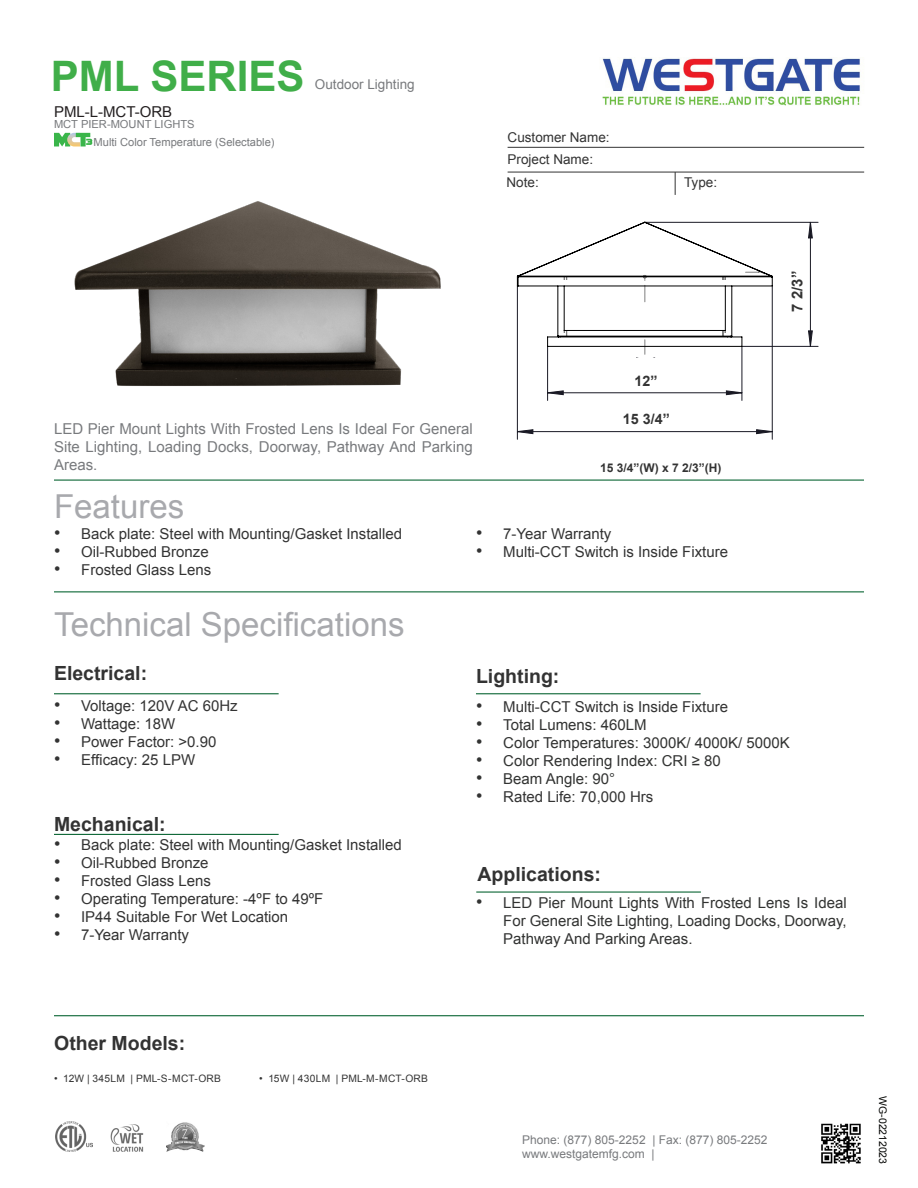
<style>
.page{position:relative;width:918px;height:1188px;background:#fff}
.page>*{position:absolute;margin:0;border:0;box-sizing:border-box;transform-origin:0 0}
.t1{font:700 42px "Arial";color:#40ae49}
.t2{font:33px "Arial";color:#a8a9ad}
.t3{font:700 19.5px "Arial";color:#333}
.t4{font:16.8px "HYSW Long Fang Song";color:#191924}
.t5{font:16.8px "HYSW Long Fang Song";color:#000}
.t6{font:15px "Arial";color:#333}
.t7{font:15px/18px "Arial";color:#323332;text-align:justify}
.t8{font:15px/18px "Arial";color:#787a7d;text-align:justify}
.t9{font:15px "Arial";color:#231f20}
.t10{font:700 15px "Arial";color:#333}
.t11{font:700 14.4px "Arial";color:#333}
.t12{font:13.5px "Arial";color:#333}
.t13{font:13.5px "Arial";color:#787a7d}
.t14{font:12px "Arial";color:#787a7d}
.t15{font:700 12px "Arial";color:#333}
.t16{font:11.1px "Arial";color:#787a7d}
.t17{font:10.5px "Arial";letter-spacing:-.005em;color:#040503}
.t18{font:10.2px "Arial";letter-spacing:.025em;color:#333}
.s1{font-size:18px}
</style>
<div class="page">
<img style="left:74px;top:201px;width:367px;height:185px">
<hr style="left:54px;top:480px;width:810px;height:1px;background:#0d6736">
<hr style="left:508px;top:147px;width:356px;height:1px;background:#333">
<svg style="left:675px;top:173px;width:1px;height:22px"></svg>
<hr style="left:508px;top:172px;width:356px;height:1px;background:#333">
<hr style="left:54px;top:591px;width:810px;height:1px;background:#0d6736">
<hr style="left:54px;top:693px;width:225px;height:1px;background:#0d6736">
<hr style="left:476px;top:693px;width:225px;height:1px;background:#0d6736">
<hr style="left:54px;top:834px;width:225px;height:1px;background:#0d6736">
<img style="left:602px;top:58px;width:258px;height:48px">
<hr style="left:476px;top:891px;width:225px;height:2px;background:#0d6736">
<hr style="left:54px;top:1015px;width:810px;height:1px;background:#0d6736">
<img style="left:821px;top:1123px;width:40px;height:41px">
<img style="left:56px;top:1122px;width:36px;height:30px">
<img style="left:166px;top:1122px;width:38px;height:30px">
<hr style="left:513px;top:929px;width:307px;height:1px;background:#000">
<hr style="left:513px;top:213px;width:1px;height:237px;background:#000">
<hr style="left:513px;top:213px;width:307px;height:1px;background:#000">
<hr style="left:917px;top:213px;width:1px;height:237px;background:#000">
<svg style="left:794px;top:929px;width:26px;height:1px"></svg>
<svg style="left:630px;top:213px;width:29px;height:1px"></svg>
<svg style="left:516px;top:221px;width:303px;height:219px"></svg>
<div style="left:615px;top:396px;width:63px;height:32px;background:#fff"></div>
<div style="left:614px;top:358px;width:64px;height:32px;background:#fff"></div>
<div style="left:774px;top:258px;width:35px;height:66px;background:#fff"></div>
<img style="left:110px;top:1124px;width:34px;height:28px">
<svg style="left:54px;top:133px;width:38px;height:13px"></svg>
<p class="t1" style="left:51px;top:48px;width:255px">PML SERIES</p>
<p class="t9" style="left:54px;top:102px;width:120px">PML-L-MCT-ORB</p>
<p class="t16" style="left:54px;top:117px;width:142px">MCT PIER-MOUNT LIGHTS</p>
<p class="t16" style="left:94px;top:135px;width:183px">Multi Color Temperature (Selectable)</p>
<p class="t13" style="left:315px;top:75px;width:101px">Outdoor Lighting</p>
<p class="t12" style="left:508px;top:128px;width:104px">Customer Name:</p>
<p class="t12" style="left:508px;top:150px;width:87px">Project Name:</p>
<p class="t12" style="left:507px;top:173px;width:34px">Note:</p>
<p class="t12" style="left:684px;top:173px;width:35px">Type:</p>
<p class="t8" style="left:54px;top:420px;width:420px">LED Pier Mount Lights With Frosted Lens Is Ideal For General Site Lighting, Loading Docks, Doorway, Pathway And Parking Areas.</p>
<p class="t11" style="left:635px;top:371px;width:25px">12”</p>
<p class="t4" style="left:637px;top:376px;width:19px">305</p>
<p class="t11" style="left:623px;top:409px;width:49px">15 3/4”</p>
<p class="t4" style="left:637px;top:415px;width:19px">400</p>
<p class="t15" style="left:600px;top:460px;width:123px">15 3/4”(W) x 7 2/3”(H)</p>
<p class="t2" style="left:54px;top:485px;width:132px">Features</p>
<p class="t6" style="left:54px;top:524px;width:349px"><span class="s1">•</span> Back plate: Steel with Mounting/Gasket Installed</p>
<p class="t6" style="left:54px;top:542px;width:156px"><span class="s1">•</span> Oil-Rubbed Bronze</p>
<p class="t6" style="left:54px;top:560px;width:159px"><span class="s1">•</span> Frosted Glass Lens</p>
<p class="t2" style="left:54px;top:603px;width:352px">Technical Specifications</p>
<p class="t3" style="left:54px;top:660px;width:95px">Electrical:</p>
<p class="t6" style="left:476px;top:524px;width:137px"><span class="s1">•</span> 7-Year Warranty</p>
<p class="t6" style="left:476px;top:542px;width:253px"><span class="s1">•</span> Multi-CCT Switch is Inside Fixture</p>
<p class="t3" style="left:476px;top:663px;width:85px">Lighting:</p>
<p class="t10" style="left:787px;top:312px;width:42px;rotate:-90deg">7 2/3”</p>
<p class="t4" style="left:794px;top:304px;width:31px;rotate:-90deg">194.8</p>
<p class="t6" style="left:54px;top:696px;width:185px"><span class="s1">•</span> Voltage: 120V AC 60Hz</p>
<p class="t6" style="left:54px;top:714px;width:123px"><span class="s1">•</span> Wattage: 18W</p>
<p class="t6" style="left:54px;top:732px;width:164px"><span class="s1">•</span> Power Factor: &gt;0.90</p>
<p class="t6" style="left:54px;top:750px;width:143px"><span class="s1">•</span> Efficacy: 25 LPW</p>
<p class="t3" style="left:54px;top:812px;width:113px">Mechanical:</p>
<p class="t6" style="left:54px;top:835px;width:349px"><span class="s1">•</span> Back plate: Steel with Mounting/Gasket Installed</p>
<p class="t6" style="left:54px;top:853px;width:156px"><span class="s1">•</span> Oil-Rubbed Bronze</p>
<p class="t6" style="left:54px;top:871px;width:159px"><span class="s1">•</span> Frosted Glass Lens</p>
<p class="t6" style="left:54px;top:889px;width:271px"><span class="s1">•</span> Operating Temperature: -4ºF to 49ºF</p>
<p class="t6" style="left:54px;top:907px;width:236px"><span class="s1">•</span> IP44 Suitable For Wet Location</p>
<p class="t6" style="left:54px;top:925px;width:137px"><span class="s1">•</span> 7-Year Warranty</p>
<p class="t6" style="left:476px;top:697px;width:253px"><span class="s1">•</span> Multi-CCT Switch is Inside Fixture</p>
<p class="t7" style="left:476px;top:716px;width:172px"><span class="s1">•</span> Total Lumens: 460LM</p>
<p class="t7" style="left:476px;top:734px;width:315px"><span class="s1">•</span> Color Temperatures: 3000K/ 4000K/ 5000K</p>
<p class="t7" style="left:476px;top:752px;width:246px"><span class="s1">•</span> Color Rendering Index: CRI ≥ 80</p>
<p class="t7" style="left:476px;top:770px;width:140px"><span class="s1">•</span> Beam Angle: 90°</p>
<p class="t6" style="left:476px;top:787px;width:179px"><span class="s1">•</span> Rated Life: 70,000 Hrs</p>
<p class="t3" style="left:478px;top:861px;width:125px">Applications:</p>
<p class="t7" style="left:503px;top:894px;width:345px;text-indent:-27px"><span class="s1">•</span> LED Pier Mount Lights With Frosted Lens Is Ideal For General Site Lighting, Loading Docks, Doorway, Pathway And Parking Areas.</p>
<p class="t5" style="left:806px;top:909px;width:25px">批准</p>
<p class="t3" style="left:54px;top:1030px;width:133px">Other Models:</p>
<p class="t18" style="left:54px;top:1072px;width:169px">• 12W | 345LM | PML-S-MCT-ORB</p>
<p class="t18" style="left:259px;top:1072px;width:170px">• 15W | 430LM | PML-M-MCT-ORB</p>
<p class="t14" style="left:522px;top:1132px;width:247px">Phone: (877) 805-2252 | Fax: (877) 805-2252</p>
<p class="t14" style="left:522px;top:1146px;width:134px">www.westgatemfg.com |</p>
<p class="t17" style="left:890px;top:1096px;width:69px;rotate:90deg">WG-02212023</p>
</div>
